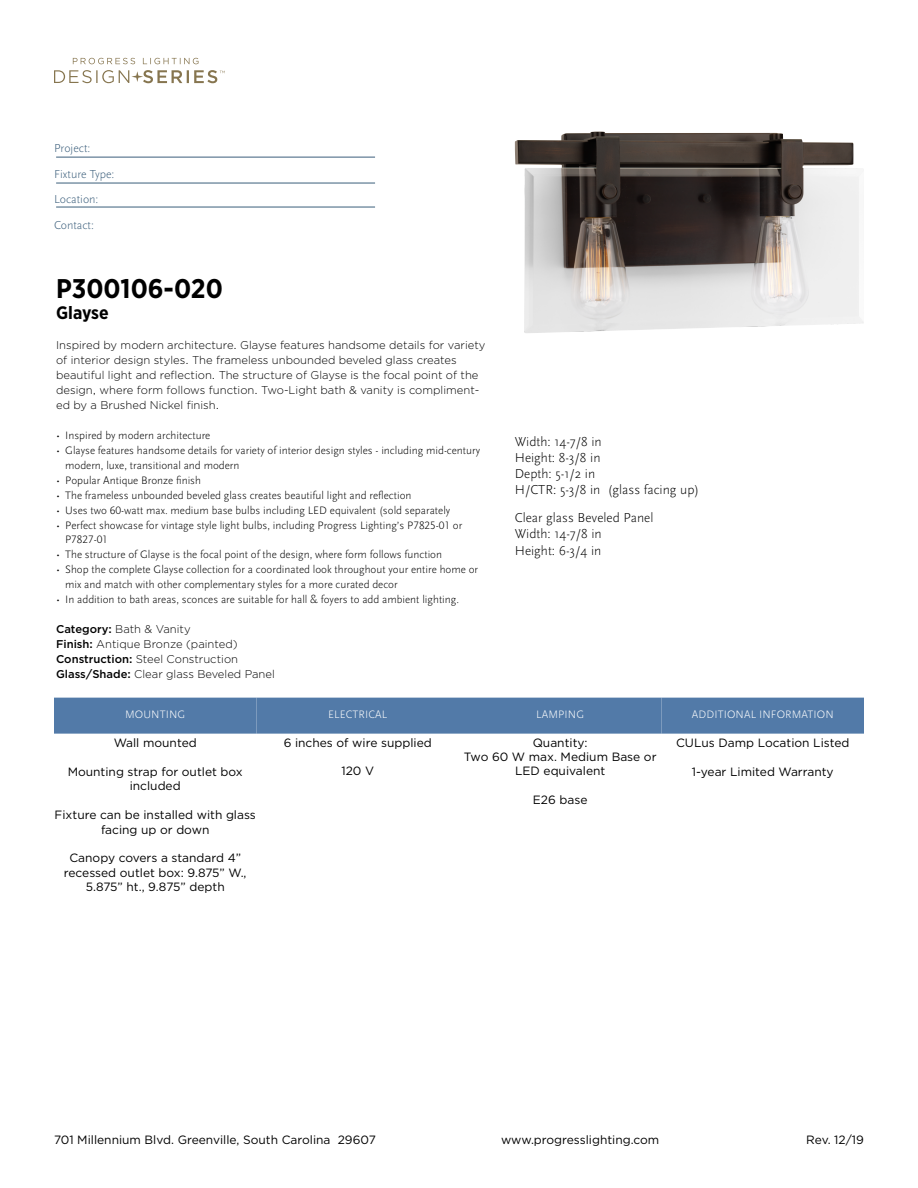
<style>
.page{position:relative;width:918px;height:1188px;background:#fff}
.page>*{position:absolute;margin:0;border:0;box-sizing:border-box;transform-origin:0 0}
.t1{font:700 27px "Gotham Narrow";color:#000}
.t2{font:700 18px "Gotham Narrow";color:#000}
.t3{font:300 13.5px/16.2px "Scala Sans Pro";color:#000}
.t4{font:12px/14.4px "Gotham";color:#000;text-align:center}
.t5{font:300 12px/25.5px "Scala Sans Pro";color:#3b5e7b}
.t6{font:300 11.25px/15px "Scala Sans Pro";color:#000}
.t7{font:300 11.25px/15px "Gotham";color:#000}
.t8{font:300 11.25px "Scala Sans Pro";letter-spacing:.01em;color:#fff}
.s1{font-weight:500}
</style>
<div class="page">
<svg style="left:54px;top:58px;width:171px;height:26px"></svg>
<hr style="left:56px;top:157px;width:319px;height:1px;background:#3b5e7b">
<hr style="left:56px;top:183px;width:319px;height:1px;background:#3b5e7b">
<hr style="left:56px;top:207px;width:319px;height:1px;background:#3b5e7b">
<img style="left:515px;top:131px;width:349px;height:202px">
<div style="left:54px;top:698px;width:202px;height:36px;background:#527aa8"></div>
<div style="left:256px;top:698px;width:203px;height:36px;background:#527aa8"></div>
<div style="left:459px;top:698px;width:203px;height:36px;background:#527aa8"></div>
<div style="left:662px;top:698px;width:202px;height:36px;background:#527aa8"></div>
<p class="t5" style="left:54px;top:135px;width:62px">Project:<br>Fixture Type:<br>Location:<br>Contact:</p>
<h1 class="t1" style="left:56px;top:271px;width:168px">P300106-020</h1>
<h2 class="t2" style="left:56px;top:301px;width:54px">Glayse</h2>
<p class="t7" style="left:56px;top:337px;width:431px">Inspired by modern architecture. Glayse features handsome details for variety of interior design styles. The frameless unbounded beveled glass creates beautiful light and reflection. The structure of Glayse is the focal point of the design, where form follows function. Two-Light bath &amp; vanity is compliment&shy;ed by a Brushed Nickel finish.</p>
<p class="t6" style="left:56px;top:427px;width:156px">• Inspired by modern architecture</p>
<p class="t6" style="left:65px;top:442px;width:417px;text-indent:-9px">• Glayse features handsome details for variety of interior design styles - including mid-century modern, luxe, transitional and modern</p>
<p class="t6" style="left:56px;top:472px;width:146px">• Popular Antique Bronze finish</p>
<p class="t6" style="left:56px;top:487px;width:357px">• The frameless unbounded beveled glass creates beautiful light and reflection</p>
<p class="t6" style="left:56px;top:502px;width:396px">• Uses two 60-watt max. medium base bulbs including LED equivalent (sold separately</p>
<p class="t6" style="left:65px;top:517px;width:399px;text-indent:-9px">• Perfect showcase for vintage style light bulbs, including Progress Lighting’s P7825-01 or<br>P7827-01</p>
<p class="t6" style="left:56px;top:547px;width:387px">• The structure of Glayse is the focal point of the design, where form follows function</p>
<p class="t6" style="left:65px;top:562px;width:415px;text-indent:-9px">• Shop the complete Glayse collection for a coordinated look throughout your entire home or mix and match with other complementary styles for a more curated decor</p>
<p class="t6" style="left:56px;top:592px;width:404px">• In addition to bath areas, sconces are suitable for hall &amp; foyers to add ambient lighting.</p>
<p class="t7" style="left:56px;top:622px;width:220px"><span class="s1">Category:</span> Bath &amp; Vanity<br><span class="s1">Finish:</span> Antique Bronze (painted)<br><span class="s1">Construction:</span> Steel Construction <span class="s1">Glass/Shade:</span> Clear glass Beveled Panel</p>
<p class="t3" style="left:515px;top:433px;width:186px">Width: 14-7/8 in<br>Height: 8-3/8 in<br>Depth: 5-1/2 in<br>H/CTR: 5-3/8 in (glass facing up)</p>
<p class="t3" style="left:515px;top:510px;width:140px">Clear glass Beveled Panel<br>Width: 14-7/8 in<br>Height: 6-3/4 in</p>
<p class="t8" style="left:125px;top:708px;width:62px">MOUNTING</p>
<p class="t4" style="left:114px;top:736px;width:84px">Wall mounted</p>
<p class="t4" style="left:68px;top:764px;width:177px">Mounting strap for outlet box included</p>
<p class="t4" style="left:55px;top:808px;width:203px">Fixture can be installed with glass facing up or down</p>
<p class="t4" style="left:64px;top:851px;width:184px">Canopy covers a standard 4” recessed outlet box: 9.875” W.,<br>5.875” ht., 9.875” depth</p>
<p class="t8" style="left:328px;top:708px;width:61px">ELECTRICAL</p>
<p class="t4" style="left:284px;top:735px;width:150px">6 inches of wire supplied</p>
<p class="t4" style="left:341px;top:764px;width:34px">120 V</p>
<p class="t8" style="left:536px;top:708px;width:49px">LAMPING</p>
<p class="t4" style="left:464px;top:735px;width:194px">Quantity:<br>Two 60 W max. Medium Base or<br>LED equivalent</p>
<p class="t4" style="left:533px;top:793px;width:56px">E26 base</p>
<p class="t8" style="left:692px;top:708px;width:143px">ADDITIONAL INFORMATION</p>
<p class="t4" style="left:676px;top:736px;width:175px">CULus Damp Location Listed</p>
<p class="t4" style="left:692px;top:764px;width:143px">1-year Limited Warranty</p>
<p class="t4" style="left:54px;top:1132px;width:323px">701 Millennium Blvd. Greenville, South Carolina 29607</p>
<p class="t4" style="left:501px;top:1132px;width:160px">www.progresslighting.com</p>
<p class="t4" style="left:806px;top:1132px;width:59px">Rev. 12/19</p>
</div>
